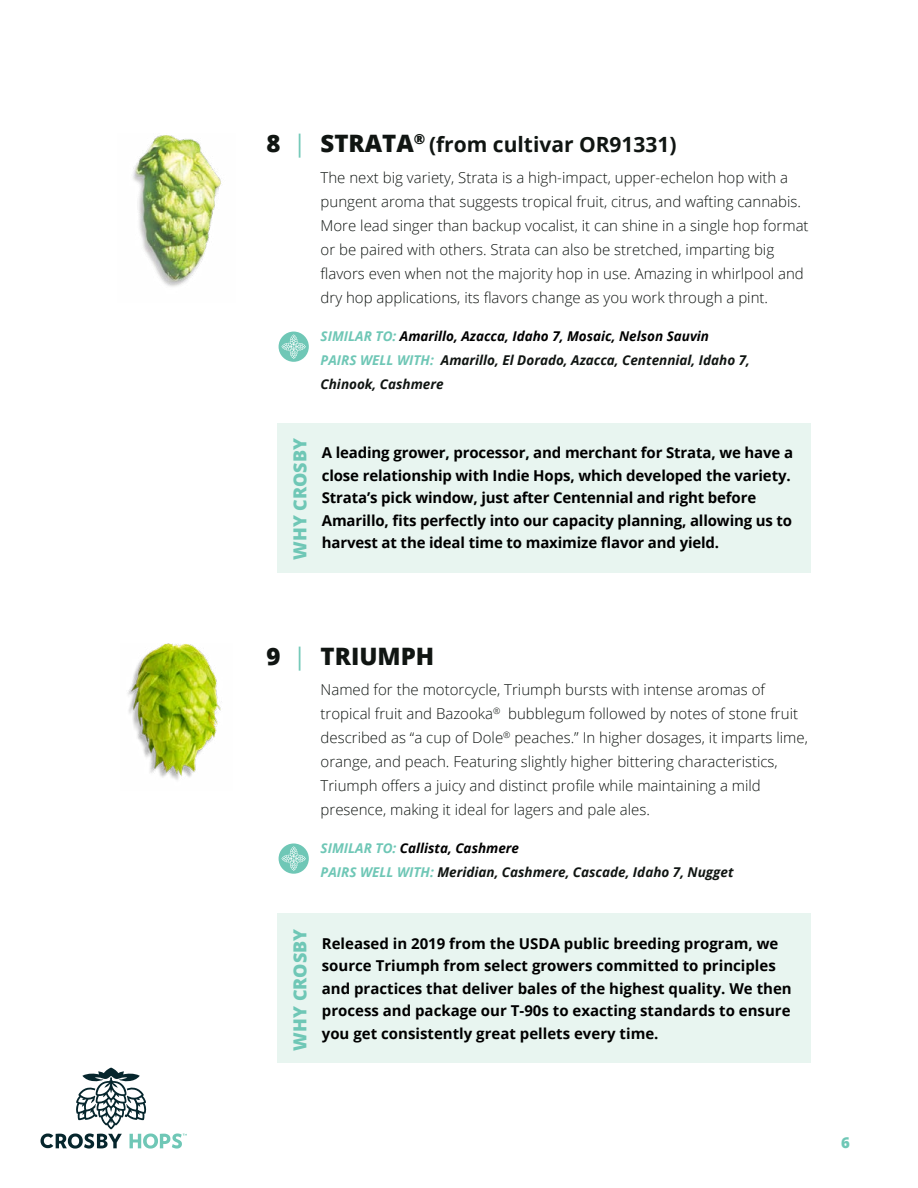
<style>
.page{position:relative;width:918px;height:1188px;background:#fff}
.page>*{position:absolute;margin:0;border:0;box-sizing:border-box;transform-origin:0 0}
.t1{font:800 24px "Open Sans";color:#101512}
.t2{font:700 21px "Open Sans";color:#101512}
.t3{font:800 18px "Open Sans";color:#6fc7b6}
.t4{font:300 15px/24px "Open Sans";color:#101512}
.t5{font:700 15px/22.5px "Open Sans";letter-spacing:-.01em;color:#000}
.t6{font:800 15px "Open Sans";color:#6fc7b6}
.t7{font:italic 700 13.5px/24px "Open Sans";color:#101512}
.s1{font-weight:800;font-size:24px}
.s2{font-weight:400;font-size:24px;color:#6fc7b6}
.s3{color:#6fc7b6}
.s4{color:#000}
.s5{font-weight:400;color:#6fc7b6}
</style>
<div class="page">
<svg style="left:40px;top:1068px;width:147px;height:81px"></svg>
<div style="left:278px;top:423px;width:533px;height:149px;background:#e8f5f0"></div>
<div style="left:279px;top:332px;width:30px;height:30px;background:#6fc7b6;border-radius:50%"></div>
<svg style="left:281px;top:334px;width:25px;height:25px"></svg>
<img style="left:133px;top:135px;width:88px;height:152px">
<div style="left:278px;top:914px;width:533px;height:149px;background:#e8f5f0"></div>
<svg style="left:279px;top:843px;width:30px;height:31px"></svg>
<svg style="left:281px;top:846px;width:25px;height:25px"></svg>
<img style="left:128px;top:643px;width:94px;height:137px">
<h2 class="t2" style="left:267px;top:130px;width:412px"><span class="s1">8</span> <span class="s2">|</span> <span class="s1">STRATA</span><sup>®</sup> (from cultivar OR91331)</h2>
<p class="t4" style="left:321px;top:165px;width:490px">The next big variety, Strata is a high-impact, upper-echelon hop with a pungent aroma that suggests tropical fruit, citrus, and wafting cannabis.<br>More lead singer than backup vocalist, it can shine in a single hop format or be paired with others. Strata can also be stretched, imparting big flavors even when not the majority hop in use. Amazing in whirlpool and dry hop applications, its flavors change as you work through a pint.</p>
<p class="t7" style="left:321px;top:323px;width:431px"><span class="s3">SIMILAR TO:</span> <span class="s4">Amarillo, Azacca, Idaho 7, Mosaic, Nelson Sauvin<br></span><span class="s3">PAIRS WELL WITH:</span> Amarillo, El Dorado, Azacca, Centennial, Idaho 7,<br>Chinook, Cashmere</p>
<p class="t3" style="left:286px;top:560px;width:123px;rotate:-90deg">WHY CROSBY</p>
<p class="t5" style="left:322px;top:441px;width:473px">A leading grower, processor, and merchant for Strata, we have a close relationship with Indie Hops, which developed the variety.<br>Strata’s pick window, just after Centennial and right before Amarillo, fits perfectly into our capacity planning, allowing us to harvest at the ideal time to maximize flavor and yield.</p>
<h1 class="t1" style="left:267px;top:638px;width:169px">9 <span class="s5">|</span> TRIUMPH</h1>
<p class="t4" style="left:321px;top:678px;width:489px">Named for the motorcycle, Triumph bursts with intense aromas of tropical fruit and Bazooka<sup>®</sup> bubblegum followed by notes of stone fruit described as “a cup of Dole<sup>®</sup> peaches.” In higher dosages, it imparts lime, orange, and peach. Featuring slightly higher bittering characteristics, Triumph offers a juicy and distinct profile while maintaining a mild presence, making it ideal for lagers and pale ales.</p>
<p class="t7" style="left:321px;top:836px;width:415px"><span class="s3">SIMILAR TO:</span> <span class="s4">Callista, Cashmere<br></span><span class="s3">PAIRS WELL WITH:</span> Meridian, Cashmere, Cascade, Idaho 7, Nugget</p>
<p class="t3" style="left:286px;top:1051px;width:123px;rotate:-90deg">WHY CROSBY</p>
<p class="t5" style="left:322px;top:932px;width:471px">Released in 2019 from the USDA public breeding program, we source Triumph from select growers committed to principles and practices that deliver bales of the highest quality. We then process and package our T-90s to exacting standards to ensure you get consistently great pellets every time.</p>
<p class="t6" style="left:841px;top:1132px;width:10px">6</p>
</div>
